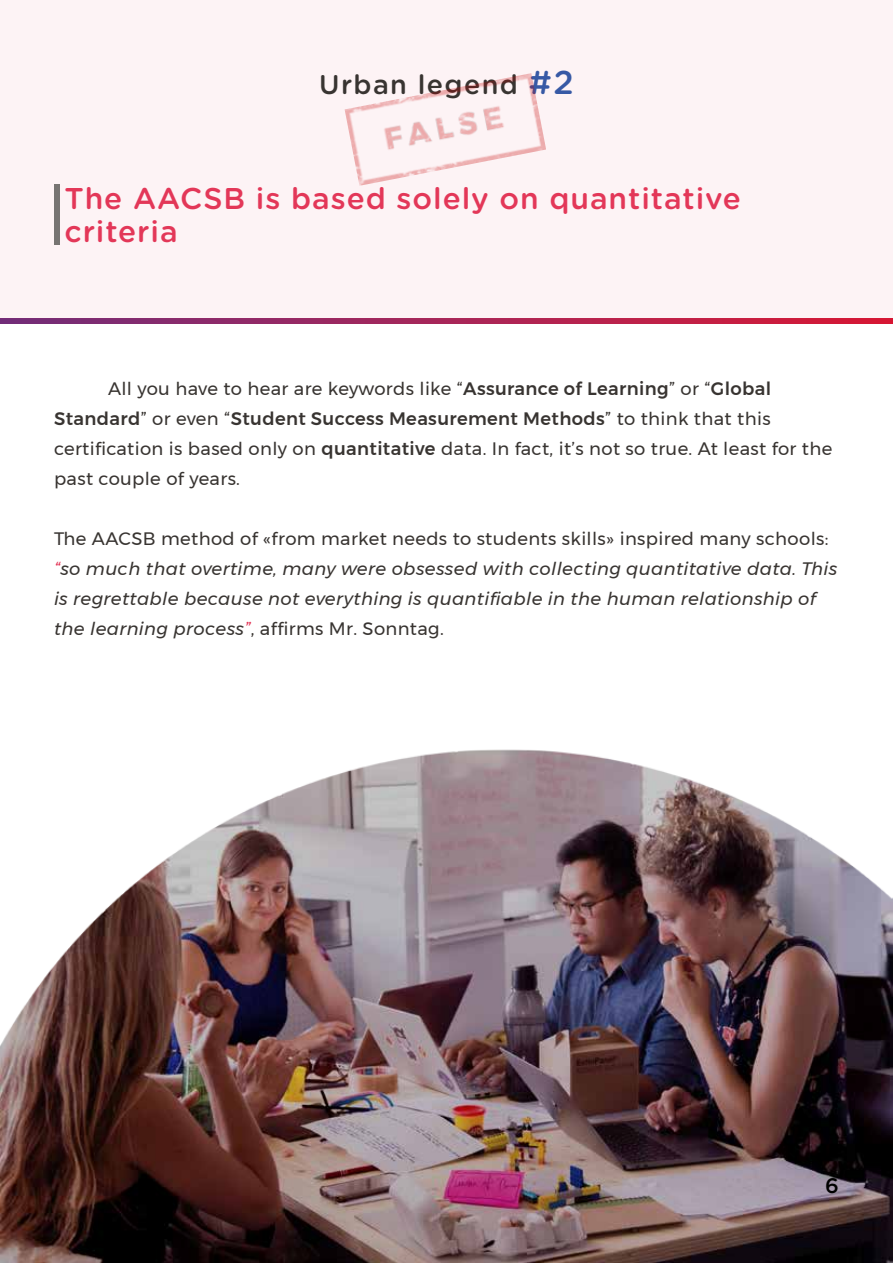
<style>
.page{position:relative;width:893px;height:1263px;background:#fff}
.page>*{position:absolute;margin:0;border:0;box-sizing:border-box;transform-origin:0 0}
.t1{font:500 30px/33px "Gotham Rounded";letter-spacing:.03em;color:#e33758}
.t2{font:500 27px "Gotham Rounded";letter-spacing:.05em;color:#383431}
.t3{font:500 21px "Gotham Rounded";color:#000}
.t4{font:italic 18px/30px "Montserrat";letter-spacing:.02em;color:#383431}
.t5{font:18px/30px "Montserrat";letter-spacing:.02em;color:#383431}
.s1{font-size:33px;color:#3759a5}
.s2{font-weight:500}
.s3{font-style:normal}
.s4{color:#e33758}
</style>
<div class="page">
<svg style="left:0;top:318px;width:893px;height:6px;background:#a62457"></svg>
<img style="left:0;top:749px;width:893px;height:514px">
<div style="left:0;top:0;width:893px;height:318px;background:#fdf3f5"></div>
<div style="left:54px;top:185px;width:6px;height:60px;background:#777472"></div>
<img style="left:345px;top:73px;width:201px;height:113px">
<h2 class="t2" style="left:319px;top:65px;width:256px">Urban legend <span class="s1">#2</span></h2>
<h1 class="t1" style="left:65px;top:180px;width:678px">The AACSB is based solely on quantitative criteria</h1>
<p class="t5" style="left:54px;top:373px;width:780px;text-indent:54px">All you have to hear are keywords like “<span class="s2">Assurance of Learning</span>” or “<span class="s2">Global Standard</span>” or even “<span class="s2">Student Success Measurement Methods</span>” to think that this certification is based only on <span class="s2">quantitative</span> data. In fact, it’s not so true. At least for the past couple of years.</p>
<p class="t4" style="left:54px;top:524px;width:785px"><span class="s3">The AACSB method of «from market needs to students skills» inspired many schools: </span><span class="s4">“</span>so much that overtime, many were obsessed with collecting quantitative data. This is regrettable because not everything is quantifiable in the human relationship of the learning process<span class="s4">”</span><span class="s3">, affirms Mr. Sonntag.</span></p>
<p class="t3" style="left:825px;top:1170px;width:15px">6</p>
</div>
